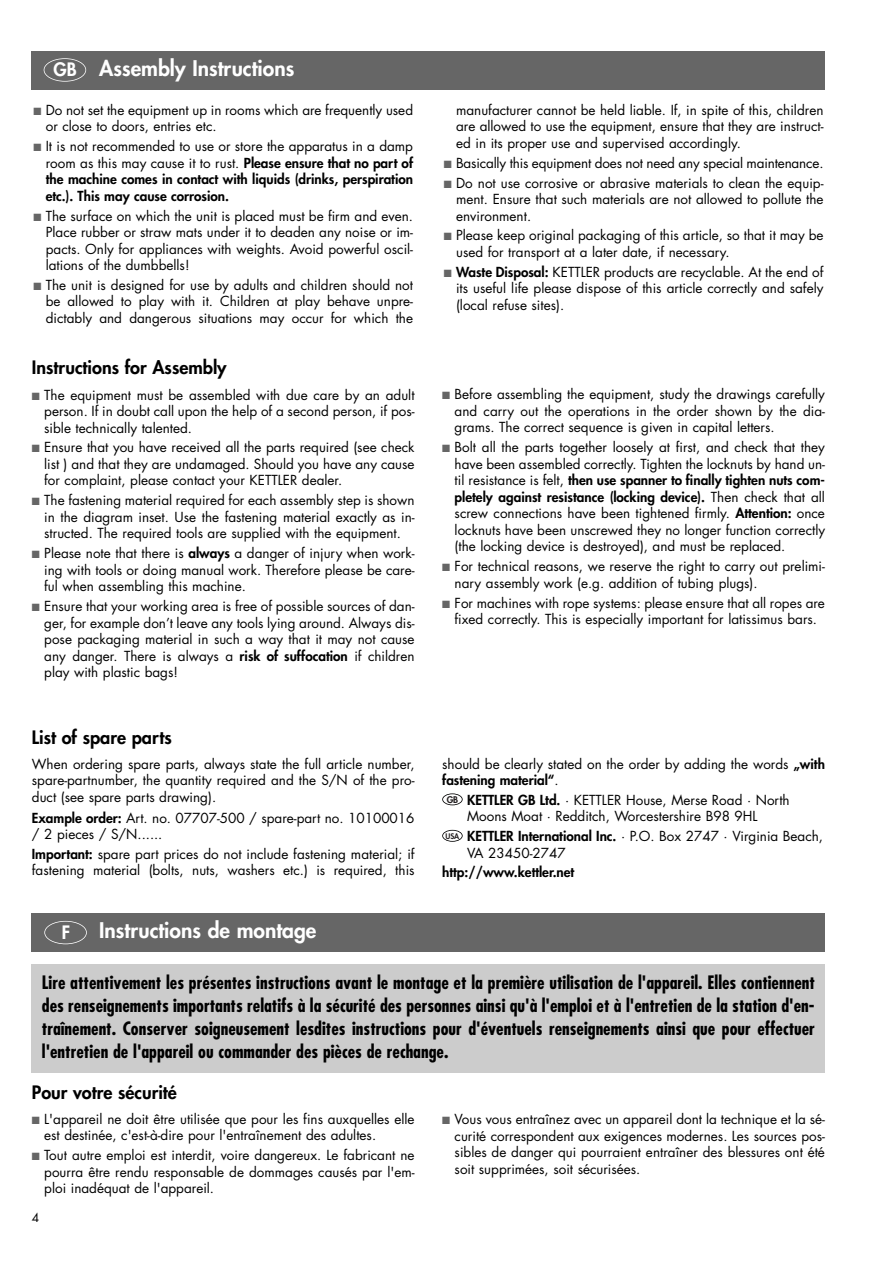
<style>
.page{position:relative;width:893px;height:1263px;background:#fff}
.page>*{position:absolute;margin:0;border:0;box-sizing:border-box;transform-origin:0 0}
.t1{font:800 21px "Futura";color:#fff}
.t2{font:700 condensed 18px/22.8px "Futura";color:#000;text-align:justify}
.t3{font:800 18px "Futura";color:#000}
.t4{font:800 18px "Futura";color:#fff}
.t5{font:13.5px/16.5px "Futura";color:#000;text-align:justify}
.t6{font:800 13.5px/16.5px "Futura";color:#000;text-align:justify}
.t7{font:12px "Futura";color:#000}
.t8{font:800 9px "Futura";color:#231f20}
.t9{font:800 7.5px "Futura";color:#231f20}
.s1{font-size:18px}
.s2{color:#666}
.s3{font-weight:400}
.s4{font-weight:800}
</style>
<div class="page">
<div style="left:32px;top:913px;width:793px;height:38px;background:#666"></div>
<div style="left:32px;top:964px;width:793px;height:109px;background:#ccc"></div>
<div style="left:44px;top:921px;width:43px;height:23px;border:2px solid #fff;border-radius:50%"></div>
<div style="left:32px;top:51px;width:793px;height:38px;background:#666"></div>
<div style="left:44px;top:58px;width:42px;height:24px;border:2px solid #fff;border-radius:50%"></div>
<div style="left:442px;top:830px;width:21px;height:12px;border:2px solid #000;border-radius:50%"></div>
<div style="left:442px;top:793px;width:21px;height:12px;border:2px solid #000;border-radius:50%"></div>
<h1 class="t1" style="left:54px;top:59px;width:242px"><span class="s1">GB</span> Assembly Instructions</h1>
<p class="t5" style="left:46px;top:103px;width:369px;text-indent:-12px"><span class="s2">■</span> Do not set the equipment up in rooms which are frequently used or close to doors, entries etc.</p>
<p class="t6" style="left:46px;top:139px;width:369px;text-indent:-12px"><span class="s2">■</span> <span class="s3">It is not recommended to use or store the apparatus in a damp room as this may cause it to rust.</span> Please ensure that no part of the machine comes in contact with liquids (drinks, perspiration etc.). This may cause corrosion.</p>
<p class="t5" style="left:46px;top:208px;width:369px;text-indent:-12px"><span class="s2">■</span> The surface on which the unit is placed must be firm and even.<br>Place rubber or straw mats under it to deaden any noise or im&shy;pacts. Only for appliances with weights. Avoid powerful oscil&shy;lations of the dumbbells!</p>
<p class="t5" style="left:46px;top:278px;width:369px;text-indent:-12px"><span class="s2">■</span> The unit is designed for use by adults and children should not be allowed to play with it. Children at play behave unpre&shy;dictably and dangerous situations may occur for which the</p>
<h2 class="t3" style="left:32px;top:359px;width:196px">Instructions for Assembly</h2>
<p class="t5" style="left:44px;top:387px;width:372px;text-indent:-12px"><span class="s2">■</span> The equipment must be assembled with due care by an adult person. If in doubt call upon the help of a second person, if pos&shy;sible technically talented.</p>
<p class="t5" style="left:44px;top:440px;width:372px;text-indent:-12px"><span class="s2">■</span> Ensure that you have received all the parts required (see check list ) and that they are undamaged. Should you have any cause for complaint, please contact your KETTLER dealer.</p>
<p class="t5" style="left:44px;top:493px;width:372px;text-indent:-12px"><span class="s2">■</span> The fastening material required for each assembly step is shown in the diagram inset. Use the fastening material exactly as in&shy;structed. The required tools are supplied with the equipment.</p>
<p class="t5" style="left:44px;top:546px;width:372px;text-indent:-12px"><span class="s2">■</span> Please note that there is <span class="s4">always</span> a danger of injury when work&shy;ing with tools or doing manual work. Therefore please be care&shy;ful when assembling this machine.</p>
<p class="t5" style="left:44px;top:599px;width:372px;text-indent:-12px"><span class="s2">■</span> Ensure that your working area is free of possible sources of dan&shy;ger, for example don’t leave any tools lying around. Always dis&shy;pose packaging material in such a way that it may not cause any danger. There is always a <span class="s4">risk of suffocation</span> if children play with plastic bags!</p>
<h2 class="t3" style="left:32px;top:728px;width:141px">List of spare parts</h2>
<p class="t5" style="left:32px;top:757px;width:384px">When ordering spare parts, always state the full article number, spare-partnumber, the quantity required and the S/N of the pro&shy;duct (see spare parts drawing).</p>
<p class="t5" style="left:32px;top:810px;width:384px"><span class="s4">Example order:</span> Art. no. 07707-500 / spare-part no. 10100016 / 2 pieces / S/N......</p>
<p class="t5" style="left:32px;top:846px;width:384px"><span class="s4">Important:</span> spare part prices do not include fastening material; if fastening material (bolts, nuts, washers etc.) is required, this</p>
<p class="t5" style="left:456px;top:103px;width:369px">manufacturer cannot be held liable. If, in spite of this, children are allowed to use the equipment, ensure that they are instruct&shy;ed in its proper use and supervised accordingly.</p>
<p class="t5" style="left:444px;top:156px;width:381px"><span class="s2">■</span> Basically this equipment does not need any special maintenance.</p>
<p class="t5" style="left:456px;top:175px;width:369px;text-indent:-12px"><span class="s2">■</span> Do not use corrosive or abrasive materials to clean the equip&shy;ment. Ensure that such materials are not allowed to pollute the environment.</p>
<p class="t5" style="left:456px;top:228px;width:369px;text-indent:-12px"><span class="s2">■</span> Please keep original packaging of this article, so that it may be used for transport at a later date, if necessary.</p>
<p class="t5" style="left:456px;top:265px;width:369px;text-indent:-12px"><span class="s2">■</span> <span class="s4">Waste Disposal:</span> KETTLER products are recyclable. At the end of its useful life please dispose of this article correctly and safely (local refuse sites).</p>
<p class="t5" style="left:455px;top:387px;width:372px;text-indent:-12px"><span class="s2">■</span> Before assembling the equipment, study the drawings carefully and carry out the operations in the order shown by the dia&shy;grams. The correct sequence is given in capital letters.</p>
<p class="t5" style="left:455px;top:440px;width:372px;text-indent:-12px"><span class="s2">■</span> Bolt all the parts together loosely at first, and check that they have been assembled correctly. Tighten the locknuts by hand un&shy;til resistance is felt, <span class="s4">then use spanner to finally tighten nuts com&shy;pletely against resistance (locking device).</span> Then check that all screw connections have been tightened firmly. <span class="s4">Attention:</span> once locknuts have been unscrewed they no longer function correctly (the locking device is destroyed), and must be replaced.</p>
<p class="t5" style="left:455px;top:559px;width:372px;text-indent:-12px"><span class="s2">■</span> For technical reasons, we reserve the right to carry out prelimi&shy;nary assembly work (e.g. addition of tubing plugs).</p>
<p class="t5" style="left:442px;top:596px;width:384px;text-align:center"><span class="s2">■</span> For machines with rope systems: please ensure that all ropes are fixed correctly. This is especially important for latissimus bars.</p>
<p class="t5" style="left:442px;top:757px;width:384px">should be clearly stated on the order by adding the words <span class="s4">„with fastening material“</span>.</p>
<p class="t5" style="left:467px;top:792px;width:324px"><span class="s4">KETTLER GB Ltd.</span> · KETTLER House, Merse Road · North<br>Moons Moat · Redditch, Worcestershire B98 9HL</p>
<p class="t5" style="left:467px;top:829px;width:357px"><span class="s4">KETTLER International Inc.</span> · P.O. Box 2747 · Virginia Beach,<br>VA 23450-2747</p>
<p class="t6" style="left:442px;top:865px;width:134px">http://www.kettler.net</p>
<p class="t8" style="left:447px;top:795px;width:13px">GB</p>
<p class="t9" style="left:445px;top:832px;width:15px">USA</p>
<h1 class="t1" style="left:99px;top:920px;width:219px">Instructions de montage</h1>
<p class="t2" style="left:42px;top:973px;width:775px">Lire attentivement les présentes instructions avant le montage et la première utilisation de l'appareil. Elles contiennent des renseignements importants relatifs à la sécurité des personnes ainsi qu'à l'emploi et à l'entretien de la station d'en&shy;traînement. Conserver soigneusement lesdites instructions pour d'éventuels renseignements ainsi que pour effectuer l'entretien de l'appareil ou commander des pièces de rechange.</p>
<h2 class="t4" style="left:62px;top:924px;width:10px">F</h2>
<h2 class="t3" style="left:32px;top:1083px;width:146px">Pour votre sécurité</h2>
<p class="t5" style="left:44px;top:1112px;width:372px;text-indent:-12px"><span class="s2">■</span> L'appareil ne doit être utilisée que pour les fins auxquelles elle est destinée, c'est-à-dire pour l'entraînement des adultes.</p>
<p class="t5" style="left:44px;top:1148px;width:372px;text-indent:-12px"><span class="s2">■</span> Tout autre emploi est interdit, voire dangereux. Le fabricant ne pourra être rendu responsable de dommages causés par l'em&shy;ploi inadéquat de l'appareil.</p>
<p class="t7" style="left:32px;top:1212px;width:9px">4</p>
<p class="t5" style="left:455px;top:1112px;width:372px;text-indent:-12px"><span class="s2">■</span> Vous vous entraînez avec un appareil dont la technique et la sé&shy;curité correspondent aux exigences modernes. Les sources pos&shy;sibles de danger qui pourraient entraîner des blessures ont été soit supprimées, soit sécurisées.</p>
</div>
